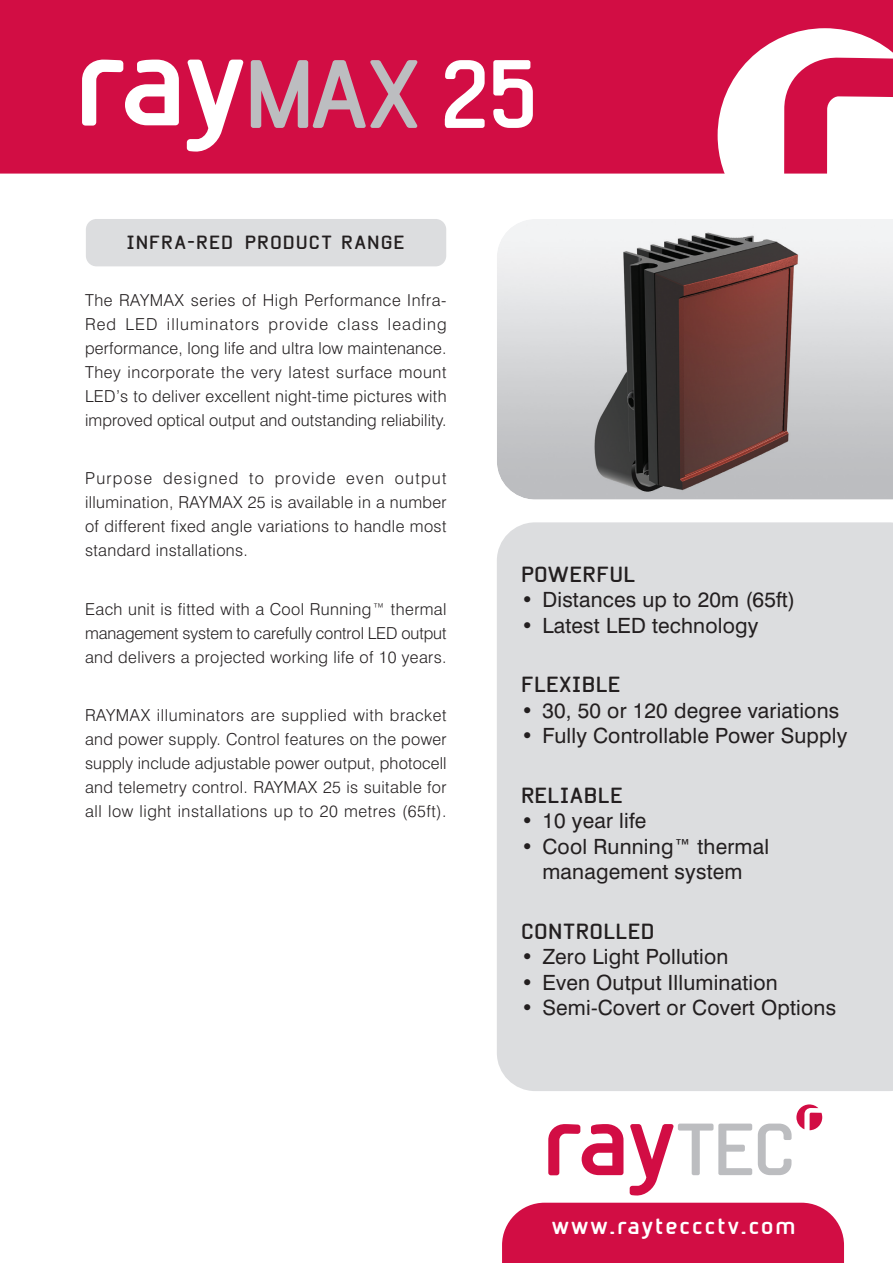
<style>
.page{position:relative;width:893px;height:1263px;background:#fff}
.page>*{position:absolute;margin:0;border:0;box-sizing:border-box;transform-origin:0 0}
.t1{font:700 92.7px "Beta Sans";color:#bcbdc0}
.t2{font:700 23.4px "Beta Sans";letter-spacing:.065em;color:#fff}
.t3{font:21px/25.5px "Swiss 721 BT";letter-spacing:.01em;color:#231f20;text-align:center}
.t4{font:700 21px "Beta Sans";letter-spacing:.01em;color:#231f20}
.t5{font:700 18.3px "Beta Sans";letter-spacing:.05em;color:#231f20}
.t6{font:300 16.5px/24px "Swiss 721 BT";letter-spacing:.02em;color:#231f20;text-align:justify}
.s1{color:#fff}
</style>
<div class="page">
<div style="left:86px;top:219px;width:360px;height:47px;background:#dcdddf;border-radius:11px"></div>
<div style="left:502px;top:1203px;width:342px;height:60px;background:#d20d44"></div>
<div style="left:497px;top:522px;width:396px;height:569px;background:#dcdddf"></div>
<div style="left:0;top:0;width:893px;height:174px;background:#d20d44"></div>
<svg style="left:717px;top:28px;width:176px;height:146px"></svg>
<img style="left:497px;top:219px;width:396px;height:281px">
<svg style="left:548px;top:1124px;width:75px;height:51px"></svg>
<svg style="left:630px;top:1124px;width:122px;height:72px"></svg>
<svg style="left:758px;top:1104px;width:64px;height:71px"></svg>
<svg style="left:82px;top:59px;width:97px;height:67px"></svg>
<svg style="left:187px;top:60px;width:57px;height:92px"></svg>
<h1 class="t1" style="left:244px;top:61px;width:297px">MAX <span class="s1">25</span></h1>
<p class="t5" style="left:126px;top:236px;width:280px">INFRA-RED PRODUCT RANGE</p>
<p class="t6" style="left:85px;top:290px;width:363px">The RAYMAX series of High Performance Infra-Red LED illuminators provide class leading performance, long life and ultra low maintenance.<br>They incorporate the very latest surface mount LED’s to deliver excellent night-time pictures with improved optical output and outstanding reliability.</p>
<p class="t6" style="left:85px;top:468px;width:363px">Purpose designed to provide even output illumination, RAYMAX 25 is available in a number of different fixed angle variations to handle most standard installations.</p>
<p class="t6" style="left:85px;top:598px;width:363px">Each unit is fitted with a Cool Running™ thermal management system to carefully control LED output and delivers a projected working life of 10 years.</p>
<p class="t6" style="left:85px;top:704px;width:363px">RAYMAX illuminators are supplied with bracket and power supply. Control features on the power supply include adjustable power output, photocell and telemetry control. RAYMAX 25 is suitable for all low light installations up to 20 metres (65ft).</p>
<p class="t4" style="left:521px;top:567px;width:116px">POWERFUL</p>
<p class="t3" style="left:521px;top:588px;width:275px">• Distances up to 20m (65ft)</p>
<p class="t3" style="left:521px;top:613px;width:239px">• Latest LED technology</p>
<p class="t4" style="left:521px;top:677px;width:101px">FLEXIBLE</p>
<p class="t3" style="left:521px;top:698px;width:320px">• 30, 50 or 120 degree variations</p>
<p class="t3" style="left:521px;top:724px;width:328px">• Fully Controllable Power Supply</p>
<p class="t4" style="left:521px;top:788px;width:103px">RELIABLE</p>
<p class="t3" style="left:521px;top:809px;width:127px">• 10 year life</p>
<p class="t3" style="left:521px;top:835px;width:249px">• Cool Running™ thermal management system</p>
<p class="t4" style="left:521px;top:924px;width:135px">CONTROLLED</p>
<p class="t3" style="left:521px;top:945px;width:209px">• Zero Light Pollution</p>
<p class="t3" style="left:521px;top:971px;width:258px">• Even Output Illumination</p>
<p class="t3" style="left:521px;top:996px;width:316px">• Semi-Covert or Covert Options</p>
<h2 class="t2" style="left:551px;top:1217px;width:246px">www.rayteccctv.com</h2>
</div>
